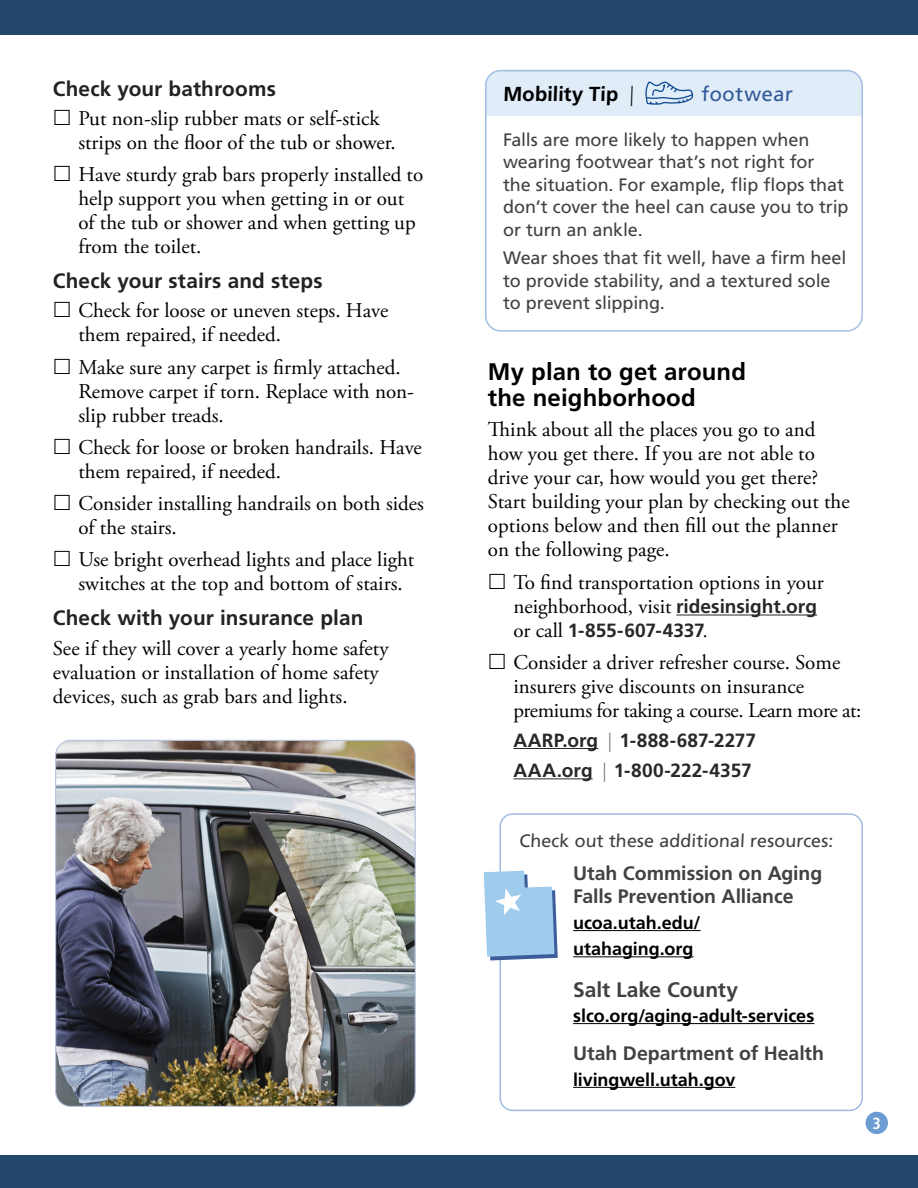
<style>
.page{position:relative;width:918px;height:1188px;background:#fff}
.page>*{position:absolute;margin:0;border:0;box-sizing:border-box;transform-origin:0 0}
.Level_1__h2{font:700 24px/26.2px "Frutiger LT Std";letter-spacing:.005em;color:#000}
.Main__p{font:21px/24px "Adobe Garamond Pro";color:#000}
.Main_table{font:700 21px "Frutiger LT Std";letter-spacing:-.005em;color:#414042}
.Level_2__h3{font:700 20.85px "Frutiger LT Std";letter-spacing:.005em;color:#222223}
.t1{font:700 20.25px "Frutiger LT Std";color:#000}
.t2{font:20.25px "Frutiger LT Std";color:#305797}
.Main_table-2{font:700 19.5px "Frutiger LT Std";letter-spacing:-.005em;color:#414042}
.Level_1{font:700 19.2px "Frutiger LT Std";color:#292829}
.Main_table-3{font:18px/22.5px "Frutiger LT Std";letter-spacing:-.005em;color:#414042}
.Main_table-4{font:700 18px "Frutiger LT Std";letter-spacing:-.005em;color:#000}
.t3{font:700 condensed 16.2px "Frutiger LT Std";color:#fff}
.s1{font-weight:300;font-stretch:condensed}
.s2{font-family:"Frutiger LT Std";font-weight:700;font-size:19.2px;color:#292829}
.s3{font-family:"Adobe Garamond Pro";font-weight:400;font-size:21px;color:#000}
.s4{font-family:"Adobe Garamond Pro";font-weight:400;color:#000}
.s5{font-weight:300;font-stretch:condensed;color:#6d6e71}
</style>
<div class="page">
<div style="left:0;top:1156px;width:918px;height:32px;background:#25476e"></div>
<div style="left:866px;top:1112px;width:22px;height:22px;background:#6c9cd2;border-radius:50%"></div>
<div style="left:0;top:0;width:918px;height:35px;background:#25476e"></div>
<div style="left:499px;top:813px;width:364px;height:298px;border:2px solid #9fbbe2;border-radius:12px"></div>
<hr style="left:676px;top:615px;width:141px;height:1px;background:#292829">
<hr style="left:513px;top:748px;width:85px;height:1px;background:#292829">
<hr style="left:513px;top:778px;width:80px;height:1px;background:#292829">
<img style="left:56px;top:740px;width:359px;height:366px">
<div style="left:55px;top:740px;width:361px;height:367px;border:1px solid #b7c3dc;border-radius:15px"></div>
<div style="left:486px;top:71px;width:376px;height:45px;background:#e0ecf8"></div>
<hr style="left:486px;top:71px;width:376px;height:1px;background:#bcbec0">
<hr style="left:486px;top:71px;width:1px;height:45px;background:#c6d5ee">
<hr style="left:486px;top:116px;width:1px;height:215px;background:#c6d5ee">
<div style="left:485px;top:70px;width:378px;height:262px;border:2px solid #a4bfe4;border-radius:15px"></div>
<svg style="left:645px;top:81px;width:49px;height:24px"></svg>
<hr style="left:573px;top:930px;width:128px;height:1px;background:#000">
<hr style="left:573px;top:956px;width:121px;height:1px;background:#000">
<hr style="left:573px;top:1023px;width:241px;height:1px;background:#000">
<hr style="left:573px;top:1087px;width:162px;height:1px;background:#000">
<svg style="left:484px;top:871px;width:74px;height:89px;background:#a7cbe9"></svg>
<p class="Level_2__h3" style="left:53px;top:76px;width:225px">Check your bathrooms</p>
<p class="Main__p" style="left:78px;top:107px;width:319px">Put non-slip rubber mats or self-stick strips on the floor of the tub or shower.</p>
<p class="Main__p" style="left:78px;top:163px;width:346px">Have sturdy grab bars properly installed to help support you when getting in or out of the tub or shower and when getting up from the toilet.</p>
<p class="Level_2__h3" style="left:53px;top:269px;width:271px">Check your stairs and steps</p>
<p class="Main__p" style="left:78px;top:300px;width:312px">Check for loose or uneven steps. Have them repaired, if needed.</p>
<p class="Main__p" style="left:78px;top:356px;width:337px">Make sure any carpet is firmly attached.<br>Remove carpet if torn. Replace with non&shy;slip rubber treads.</p>
<p class="Main__p" style="left:78px;top:436px;width:345px">Check for loose or broken handrails. Have them repaired, if needed.</p>
<p class="Main__p" style="left:78px;top:492px;width:347px">Consider installing handrails on both sides of the stairs.</p>
<p class="Main__p" style="left:78px;top:549px;width:337px">Use bright overhead lights and place light switches at the top and bottom of stairs.</p>
<p class="Level_2__h3" style="left:53px;top:606px;width:312px">Check with your insurance plan</p>
<p class="Main__p" style="left:53px;top:637px;width:337px">See if they will cover a yearly home safety evaluation or installation of home safety devices, such as grab bars and lights.</p>
<p class="t1" style="left:503px;top:82px;width:133px">Mobility Tip <span class="s1">|</span></p>
<p class="t2" style="left:701px;top:82px;width:94px">footwear</p>
<p class="Main_table-3" style="left:503px;top:128px;width:347px">Falls are more likely to happen when wearing footwear that’s not right for<br>the situation. For example, flip flops that don’t cover the heel can cause you to trip or turn an ankle.</p>
<p class="Main_table-3" style="left:503px;top:247px;width:345px">Wear shoes that fit well, have a firm heel to provide stability, and a textured sole to prevent slipping.</p>
<p class="Level_1__h2" style="left:488px;top:359px;width:260px">My plan to get around the neighborhood</p>
<p class="Main__p" style="left:488px;top:418px;width:363px">Think about all the places you go to and how you get there. If you are not able to drive your car, how would you get there?<br>Start building your plan by checking out the options below and then fill out the planner on the following page.</p>
<p class="Main__p" style="left:513px;top:571px;width:312px">To find transportation options in your neighborhood, visit <span class="s2">ridesinsight.org</span></p>
<p class="Level_1" style="left:513px;top:619px;width:196px"><span class="s3">or call</span> 1-855-607-4337<span class="s4">.</span></p>
<p class="Main__p" style="left:513px;top:651px;width:350px">Consider a driver refresher course. Some insurers give discounts on insurance premiums for taking a course. Learn more at:</p>
<p class="Level_1" style="left:513px;top:729px;width:244px">AARP.org <span class="s5">|</span> 1-888-687-2277</p>
<p class="Level_1" style="left:513px;top:759px;width:240px">AAA.org <span class="s5">|</span> 1-800-222-4357</p>
<p class="Main_table-3" style="left:519px;top:830px;width:317px">Check out these additional resources:</p>
<p class="Main_table-2" style="left:573px;top:862px;width:251px">Utah Commission on Aging</p>
<p class="Main_table-2" style="left:573px;top:884px;width:222px">Falls Prevention Alliance</p>
<p class="Main_table-4" style="left:573px;top:912px;width:129px">ucoa.utah.edu/</p>
<p class="Main_table-4" style="left:573px;top:938px;width:122px">utahaging.org</p>
<p class="Main_table" style="left:573px;top:977px;width:167px">Salt Lake County</p>
<p class="Main_table-4" style="left:573px;top:1005px;width:243px">slco.org/aging-adult-services</p>
<p class="Main_table-2" style="left:573px;top:1042px;width:252px">Utah Department of Health</p>
<p class="Main_table-4" style="left:573px;top:1069px;width:164px">livingwell.utah.gov</p>
<p class="t3" style="left:873px;top:1113px;width:10px">3</p>
</div>
